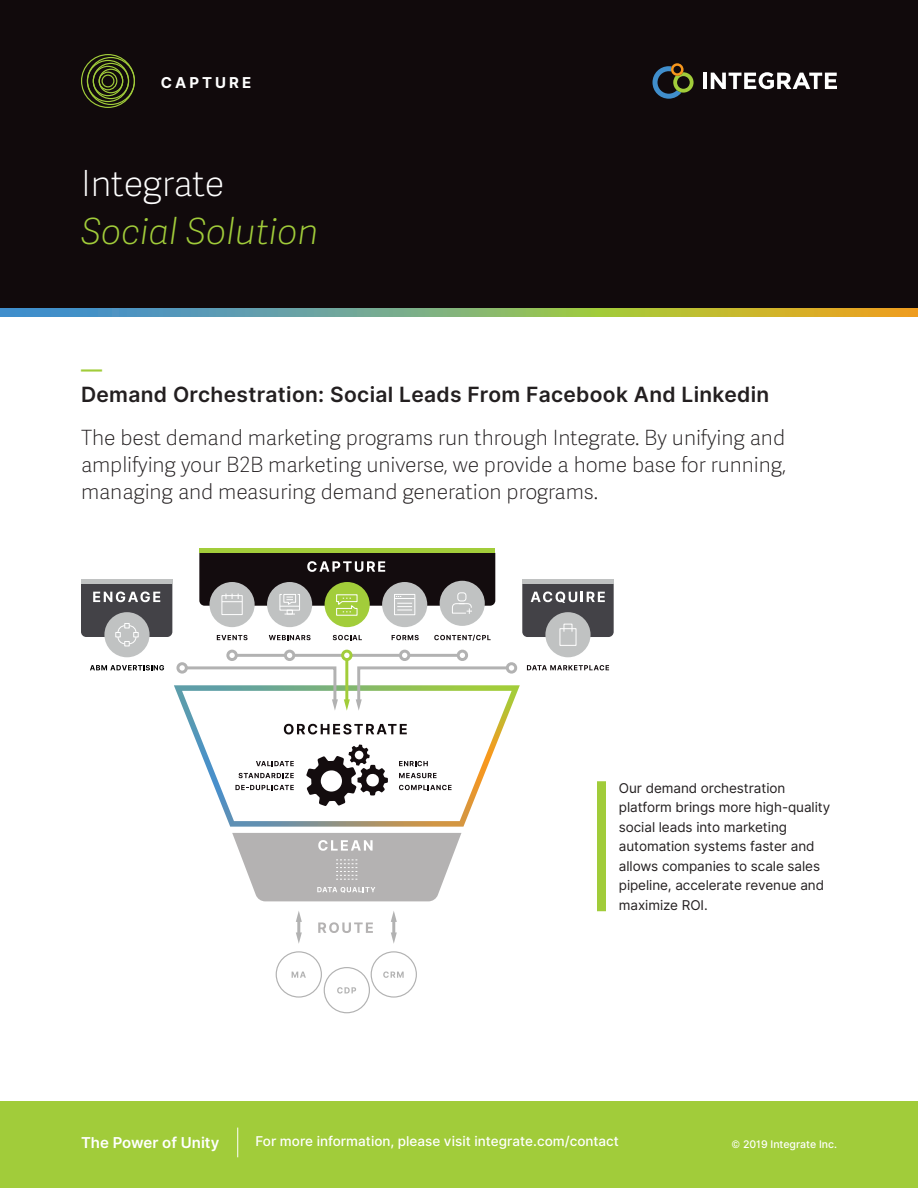
<style>
.page{position:relative;width:918px;height:1188px;background:#fff}
.page>*{position:absolute;margin:0;border:0;box-sizing:border-box;transform-origin:0 0}
.t1{font:italic 100 36px/48px "Adelle Sans";color:#a1cc3a}
.t2{font:100 21px/27px "Adelle Sans";letter-spacing:-.005em;color:#231f20;text-align:justify}
.t3{font:600 21px/25.2px "Inter UI";letter-spacing:.015em;color:#231f20}
.t4{font:600 15px "Inter UI";color:#fff}
.t5{font:700 15px "Inter UI";letter-spacing:.2em;color:#fff}
.t6{font:13.5px/19.5px "Inter UI";letter-spacing:-.005em;color:#231f20}
.t7{font:500 13.5px "Inter UI";color:#fff}
.t8{font:500 10.5px "Inter UI";color:#fff}
.s1{font-style:normal;color:#fff}
.s2{color:#a1cc3a}
</style>
<div class="page">
<svg style="left:174px;top:685px;width:346px;height:142px"></svg>
<svg style="left:232px;top:833px;width:229px;height:68px;background:#bebcbc"></svg>
<svg style="left:217px;top:635px;width:31px;height:5px"></svg>
<svg style="left:269px;top:635px;width:42px;height:5px"></svg>
<svg style="left:333px;top:635px;width:29px;height:5px"></svg>
<svg style="left:392px;top:635px;width:27px;height:5px"></svg>
<svg style="left:434px;top:635px;width:57px;height:6px"></svg>
<div style="left:210px;top:582px;width:45px;height:45px;background:#c0c2c2;border-radius:50%"></div>
<div style="left:267px;top:582px;width:45px;height:45px;background:#c0c2c2;border-radius:50%"></div>
<div style="left:325px;top:582px;width:45px;height:45px;background:#a2cd3a;border-radius:50%"></div>
<div style="left:382px;top:582px;width:45px;height:45px;background:#c0c2c2;border-radius:50%"></div>
<div style="left:440px;top:581px;width:45px;height:45px;background:#c0c2c2;border-radius:50%"></div>
<svg style="left:199px;top:553px;width:296px;height:63px"></svg>
<div style="left:104px;top:612px;width:46px;height:45px;background:#c0c2c2;border-radius:50%"></div>
<svg style="left:81px;top:584px;width:91px;height:62px"></svg>
<div style="left:81px;top:579px;width:91px;height:5px;background:#c0c2c2"></div>
<svg style="left:522px;top:584px;width:92px;height:53px;background:#555459"></svg>
<svg style="left:527px;top:665px;width:82px;height:5px"></svg>
<div style="left:545px;top:612px;width:46px;height:45px;background:#c0c2c2;border-radius:50%"></div>
<div style="left:560px;top:628px;width:16px;height:18px;border:1px solid #fff"></div>
<div style="left:564px;top:624px;width:8px;height:8px;border:1px solid #fff"></div>
<div style="left:522px;top:579px;width:92px;height:5px;background:#c0c2c2"></div>
<hr style="left:199px;top:549px;width:296px;height:4px;background:#a2cd3a">
<hr style="left:345px;top:660px;width:3px;height:41px;background:#a2cd3a">
<svg style="left:344px;top:699px;width:6px;height:12px"></svg>
<svg style="left:183px;top:665px;width:155px;height:46px"></svg>
<svg style="left:356px;top:665px;width:154px;height:46px"></svg>
<hr style="left:236px;top:654px;width:49px;height:3px;background:#b2b2b2">
<hr style="left:294px;top:654px;width:49px;height:3px;background:#b2b2b2">
<hr style="left:351px;top:654px;width:50px;height:3px;background:#b2b2b2">
<hr style="left:409px;top:654px;width:49px;height:3px;background:#b2b2b2">
<div style="left:226px;top:650px;width:12px;height:11px;border:3px solid #b2b2b2;border-radius:50%"></div>
<div style="left:284px;top:650px;width:11px;height:11px;border:3px solid #b2b2b2;border-radius:50%"></div>
<div style="left:341px;top:650px;width:12px;height:11px;border:3px solid #a2cd3a;border-radius:50%"></div>
<div style="left:399px;top:650px;width:11px;height:11px;border:3px solid #b2b2b2;border-radius:50%"></div>
<div style="left:457px;top:650px;width:11px;height:11px;border:3px solid #b2b2b2;border-radius:50%"></div>
<div style="left:176px;top:662px;width:12px;height:12px;border:3px solid #b2b2b2;border-radius:50%"></div>
<div style="left:506px;top:662px;width:11px;height:12px;border:3px solid #b2b2b2;border-radius:50%"></div>
<svg style="left:284px;top:724px;width:123px;height:10px"></svg>
<svg style="left:306px;top:745px;width:82px;height:61px"></svg>
<svg style="left:256px;top:761px;width:38px;height:5px"></svg>
<svg style="left:239px;top:773px;width:55px;height:5px"></svg>
<svg style="left:235px;top:785px;width:59px;height:5px"></svg>
<svg style="left:399px;top:761px;width:29px;height:5px"></svg>
<svg style="left:399px;top:773px;width:38px;height:5px"></svg>
<svg style="left:399px;top:785px;width:53px;height:5px"></svg>
<svg style="left:318px;top:922px;width:55px;height:11px"></svg>
<div style="left:324px;top:967px;width:46px;height:46px;border:1px solid #b2b2b2;border-radius:50%"></div>
<svg style="left:337px;top:987px;width:19px;height:7px"></svg>
<div style="left:276px;top:951px;width:46px;height:47px;border:1px solid #b2b2b2;border-radius:50%"></div>
<svg style="left:292px;top:972px;width:14px;height:6px"></svg>
<div style="left:371px;top:951px;width:46px;height:47px;border:1px solid #b2b2b2;border-radius:50%"></div>
<svg style="left:383px;top:971px;width:21px;height:7px"></svg>
<hr style="left:297px;top:920px;width:3px;height:15px;background:#b2b2b2">
<svg style="left:296px;top:911px;width:6px;height:11px"></svg>
<svg style="left:296px;top:932px;width:6px;height:12px"></svg>
<hr style="left:392px;top:920px;width:3px;height:15px;background:#b2b2b2">
<svg style="left:391px;top:911px;width:6px;height:11px"></svg>
<svg style="left:391px;top:932px;width:6px;height:12px"></svg>
<svg style="left:90px;top:665px;width:74px;height:5px"></svg>
<svg style="left:0;top:308px;width:918px;height:8px;background:#8cab73"></svg>
<div style="left:0;top:0;width:918px;height:308px;background:#110a0c"></div>
<svg style="left:652px;top:63px;width:42px;height:36px"></svg>
<hr style="left:703px;top:73px;width:4px;height:16px;background:#fff">
<svg style="left:711px;top:72px;width:126px;height:17px"></svg>
<div style="left:597px;top:781px;width:9px;height:130px;background:#a1cc3a"></div>
<div style="left:0;top:1102px;width:918px;height:86px;background:#a1cc3a"></div>
<svg style="left:237px;top:1128px;width:1px;height:29px"></svg>
<svg style="left:81px;top:54px;width:54px;height:54px"></svg>
<p class="t5" style="left:161px;top:72px;width:92px">CAPTURE</p>
<p class="t1" style="left:81px;top:157px;width:239px"><span class="s1">Integrate<br></span>Social Solution</p>
<p class="t3" style="left:81px;top:357px;width:690px"><span class="s2">—<br></span>Demand Orchestration: Social Leads From Facebook And Linkedin</p>
<p class="t2" style="left:81px;top:423px;width:707px">The best demand marketing programs run through Integrate. By unifying and amplifying your B2B marketing universe, we provide a home base for running, managing and measuring demand generation programs.</p>
<p class="t6" style="left:619px;top:778px;width:213px">Our demand orchestration platform brings more high-quality social leads into marketing automation systems faster and allows companies to scale sales pipeline, accelerate revenue and maximize ROI.</p>
<p class="t4" style="left:81px;top:1131px;width:140px">The Power of Unity</p>
<p class="t7" style="left:256px;top:1132px;width:365px">For more information, please visit integrate.com/contact</p>
<p class="t8" style="left:732px;top:1136px;width:107px">© 2019 Integrate Inc.</p>
</div>
